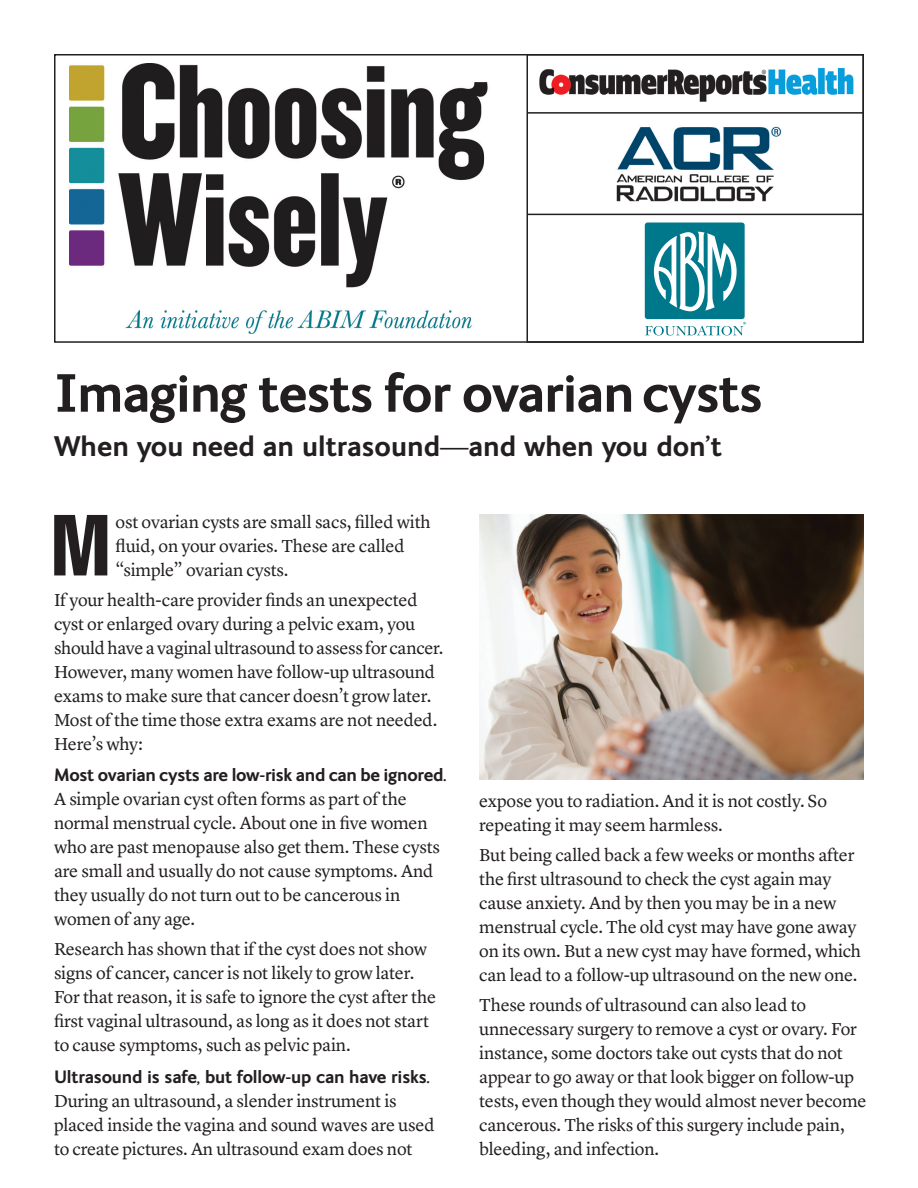
<style>
.page{position:relative;width:918px;height:1188px;background:#fff}
.page>*{position:absolute;margin:0;border:0;box-sizing:border-box;transform-origin:0 0}
.t1{font:extra-condensed 85.05px "Helvetica";color:#231f20}
._12_16_Lyon{font:700 54px "FS Ingrid";letter-spacing:-.02em;color:#231f20}
._19_SubHd{font:700 28.5px "FS Ingrid";color:#231f20}
.BODYBULLETS{font:18px/24px "Lyon Text";letter-spacing:-.01em;color:#231f20}
._12Body_Subhd{font:700 18px "FS Ingrid";letter-spacing:-.015em;color:#231f20}
.t2{font:600 7.5px "New Baskerville";color:#00788b}
</style>
<div class="page">
<img style="left:616px;top:126px;width:166px;height:76px">
<div style="left:645px;top:223px;width:100px;height:96px;background:#00788b;border-radius:3px"></div>
<svg style="left:654px;top:232px;width:83px;height:79px"></svg>
<svg style="left:645px;top:326px;width:98px;height:9px"></svg>
<img style="left:539px;top:67px;width:315px;height:35px">
<img style="left:70px;top:63px;width:418px;height:271px">
<div style="left:526px;top:54px;width:338px;height:289px;border:2px solid #231f20"></div>
<hr style="left:528px;top:112px;width:336px;height:2px;background:#231f20">
<hr style="left:528px;top:214px;width:335px;height:1px;background:#231f20">
<img style="left:479px;top:515px;width:385px;height:265px">
<p class="t2" style="left:743px;top:320px;width:5px">®</p>
<p class="_12_16_Lyon" style="left:54px;top:357px;width:710px">Imaging tests for ovarian cysts</p>
<p class="_19_SubHd" style="left:54px;top:427px;width:669px">When you need an ultrasound—and when you don’t</p>
<p class="BODYBULLETS" style="left:116px;top:508px;width:317px">ost ovarian cysts are small sacs, filled with fluid, on your ovaries. These are called “simple” ovarian cysts.</p>
<p class="BODYBULLETS" style="left:54px;top:586px;width:391px">If your health-care provider finds an unexpected cyst or enlarged ovary during a pelvic exam, you should have a vaginal ultrasound to assess for cancer.<br>However, many women have follow-up ultrasound exams to make sure that cancer doesn’t grow later.<br>Most of the time those extra exams are not needed.<br>Here’s why:</p>
<p class="_12Body_Subhd" style="left:54px;top:763px;width:394px">Most ovarian cysts are low-risk and can be ignored.</p>
<p class="BODYBULLETS" style="left:54px;top:786px;width:354px">A simple ovarian cyst often forms as part of the</p>
<p class="BODYBULLETS" style="left:54px;top:810px;width:388px">normal menstrual cycle. About one in five women who are past menopause also get them. These cysts are small and usually do not cause symptoms. And they usually do not turn out to be cancerous in women of any age.</p>
<p class="BODYBULLETS" style="left:54px;top:936px;width:375px">Research has shown that if the cyst does not show signs of cancer, cancer is not likely to grow later.</p>
<p class="BODYBULLETS" style="left:54px;top:984px;width:384px">For that reason, it is safe to ignore the cyst after the first vaginal ultrasound, as long as it does not start</p>
<p class="BODYBULLETS" style="left:54px;top:1032px;width:298px">to cause symptoms, such as pelvic pain.</p>
<p class="_12Body_Subhd" style="left:54px;top:1065px;width:378px">Ultrasound is safe, but follow-up can have risks.</p>
<p class="BODYBULLETS" style="left:54px;top:1087px;width:382px">During an ultrasound, a slender instrument is placed inside the vagina and sound waves are used to create pictures. An ultrasound exam does not</p>
<p class="t1" style="left:52px;top:491px;width:58px">M</p>
<p class="BODYBULLETS" style="left:479px;top:787px;width:349px">expose you to radiation. And it is not costly. So</p>
<p class="BODYBULLETS" style="left:479px;top:811px;width:245px">repeating it may seem harmless.</p>
<p class="BODYBULLETS" style="left:479px;top:841px;width:383px">But being called back a few weeks or months after the first ultrasound to check the cyst again may cause anxiety. And by then you may be in a new menstrual cycle. The old cyst may have gone away on its own. But a new cyst may have formed, which can lead to a follow-up ultrasound on the new one.</p>
<p class="BODYBULLETS" style="left:479px;top:991px;width:329px">These rounds of ultrasound can also lead to</p>
<p class="BODYBULLETS" style="left:479px;top:1015px;width:389px">unnecessary surgery to remove a cyst or ovary. For instance, some doctors take out cysts that do not appear to go away or that look bigger on follow-up tests, even though they would almost never become cancerous. The risks of this surgery include pain, bleeding, and infection.</p>
</div>
